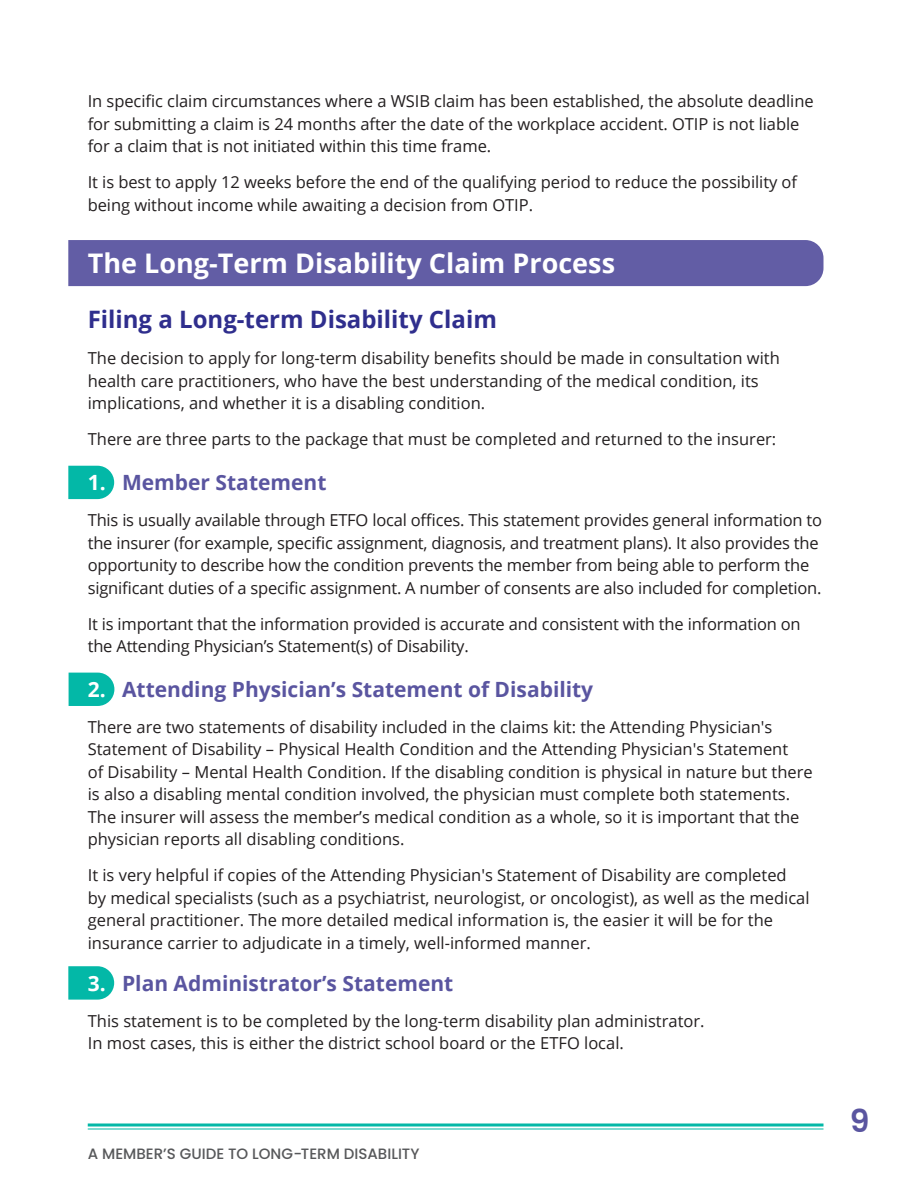
<style>
.page{position:relative;width:918px;height:1188px;background:#fff}
.page>*{position:absolute;margin:0;border:0;box-sizing:border-box;transform-origin:0 0}
.t1{font:600 31.5px "Poppins";color:#5a55a0}
.Chapter_Heading{font:700 27px "Open Sans";color:#fff}
.Chapter_Heading_2{font:700 24px "Open Sans";color:#2f2e8d}
.Chapter_Heading_Sub{font:700 21px "Open Sans";color:#5a55a0}
.Body_Copy{font:700 21px "Open Sans";color:#5a55a0}
.Body_Copy-2{font:16.5px/22.5px "Open Sans";color:#231f20}
.t2{font:500 15px "Poppins";color:#57585a}
.s1{color:#fff}
</style>
<div class="page">
<hr style="left:88px;top:1124px;width:736px;height:2px;background:#03b8a7">
<hr style="left:88px;top:1128px;width:736px;height:2px;background:#03b8a7">
<svg style="left:68px;top:966px;width:46px;height:34px;background:#1bbeaf"></svg>
<svg style="left:69px;top:673px;width:45px;height:33px"></svg>
<svg style="left:68px;top:466px;width:46px;height:33px;background:#17bdad"></svg>
<div style="left:68px;top:240px;width:756px;height:46px;background:#625da5"></div>
<p class="Body_Copy-2" style="left:88px;top:89px;width:727px">In specific claim circumstances where a WSIB claim has been established, the absolute deadline for submitting a claim is 24 months after the date of the workplace accident. OTIP is not liable for a claim that is not initiated within this time frame.</p>
<p class="Body_Copy-2" style="left:88px;top:170px;width:711px">It is best to apply 12 weeks before the end of the qualifying period to reduce the possibility of being without income while awaiting a decision from OTIP.</p>
<p class="Chapter_Heading" style="left:88px;top:244px;width:529px">The Long-Term Disability Claim Process</p>
<p class="Chapter_Heading_2" style="left:88px;top:303px;width:411px">Filing a Long-term Disability Claim</p>
<p class="Body_Copy-2" style="left:88px;top:347px;width:694px">The decision to apply for long-term disability benefits should be made in consultation with health care practitioners, who have the best understanding of the medical condition, its implications, and whether it is a disabling condition.</p>
<p class="Body_Copy-2" style="left:88px;top:428px;width:690px">There are three parts to the package that must be completed and returned to the insurer:</p>
<p class="Chapter_Heading_Sub" style="left:88px;top:468px;width:240px"><span class="s1">1.</span> Member Statement</p>
<p class="Body_Copy-2" style="left:88px;top:508px;width:736px">This is usually available through ETFO local offices. This statement provides general information to the insurer (for example, specific assignment, diagnosis, and treatment plans). It also provides the opportunity to describe how the condition prevents the member from being able to perform the significant duties of a specific assignment. A number of consents are also included for completion.</p>
<p class="Body_Copy-2" style="left:88px;top:612px;width:714px">It is important that the information provided is accurate and consistent with the information on the Attending Physician’s Statement(s) of Disability.</p>
<p class="Chapter_Heading_Sub" style="left:88px;top:674px;width:507px"><span class="s1">2.</span> Attending Physician’s Statement of Disability</p>
<p class="Body_Copy-2" style="left:88px;top:715px;width:727px">There are two statements of disability included in the claims kit: the Attending Physician's Statement of Disability – Physical Health Condition and the Attending Physician's Statement<br>of Disability – Mental Health Condition. If the disabling condition is physical in nature but there is also a disabling mental condition involved, the physician must complete both statements.<br>The insurer will assess the member’s medical condition as a whole, so it is important that the physician reports all disabling conditions.</p>
<p class="Body_Copy-2" style="left:88px;top:864px;width:723px">It is very helpful if copies of the Attending Physician's Statement of Disability are completed<br>by medical specialists (such as a psychiatrist, neurologist, or oncologist), as well as the medical general practitioner. The more detailed medical information is, the easier it will be for the insurance carrier to adjudicate in a timely, well-informed manner.</p>
<p class="Body_Copy" style="left:88px;top:968px;width:367px"><span class="s1">3.</span> Plan Administrator’s Statement</p>
<p class="Body_Copy-2" style="left:88px;top:1009px;width:618px">This statement is to be completed by the long-term disability plan administrator.<br>In most cases, this is either the district school board or the ETFO local.</p>
<p class="t2" style="left:88px;top:1145px;width:333px">A MEMBER’S GUIDE TO LONG-TERM DISABILITY</p>
<h1 class="t1" style="left:850px;top:1103px;width:21px">9</h1>
</div>
